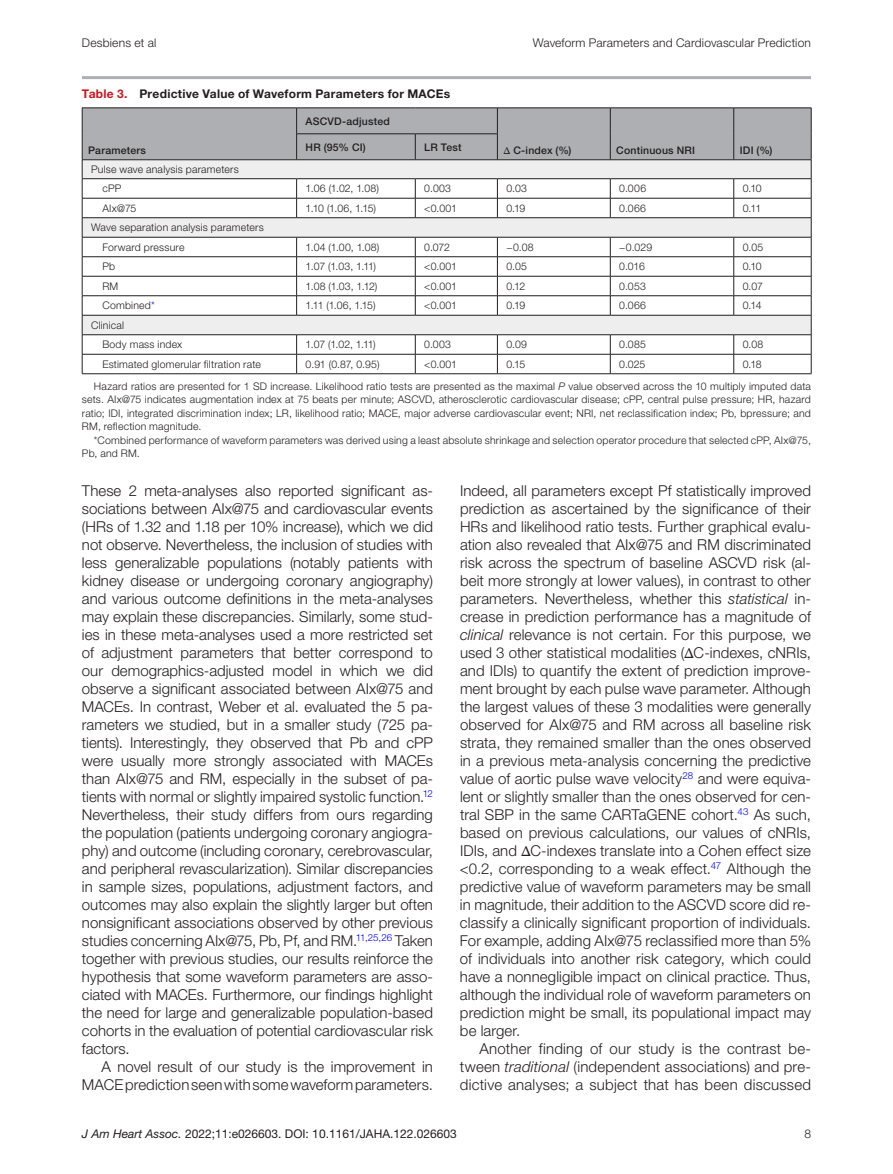
<style>
.page{position:relative;width:893px;height:1174px;background:#fff}
.page>*{position:absolute;margin:0;border:0;box-sizing:border-box;transform-origin:0 0}
.t1{font:300 15px/18px "Helvetica Neue LT Std";letter-spacing:.005em;color:#231f20;text-align:justify}
.t2{font:300 12px "Helvetica Neue LT Std";letter-spacing:.015em;color:#231f20}
.t3{font:12px "Helvetica Neue LT Std";color:#231f20}
.t4{font:700 12px "Helvetica Neue LT Std";letter-spacing:.02em;color:#231f20}
.t5{font:300 10.5px/19.5px "Helvetica Neue LT Std";letter-spacing:.02em;color:#231f20}
.t6{font:500 10.5px "Helvetica Neue LT Std";letter-spacing:.02em;color:#231f20}
.s1{color:#cd151d}
.s2{font-family:"STIX Two Text";font-weight:400}
.s3{color:#00f}
.s4{font-style:italic}
</style>
<div class="page">
<hr style="left:82px;top:76px;width:729px;height:3px;background:#aeafb3">
<hr style="left:82px;top:373px;width:215px;height:1px;background:#231f20">
<hr style="left:297px;top:373px;width:118px;height:1px;background:#231f20">
<hr style="left:415px;top:373px;width:82px;height:1px;background:#231f20">
<hr style="left:497px;top:373px;width:113px;height:1px;background:#231f20">
<hr style="left:610px;top:373px;width:124px;height:1px;background:#231f20">
<hr style="left:734px;top:373px;width:77px;height:1px;background:#231f20">
<svg style="left:82px;top:108px;width:730px;height:265px"></svg>
<hr style="left:610px;top:159px;width:124px;height:1px;background:#231f20">
<p class="t2" style="left:82px;top:35px;width:76px">Desbiens et al</p>
<p class="t2" style="left:533px;top:35px;width:280px">Waveform Parameters and Cardiovascular Prediction</p>
<p class="t4" style="left:82px;top:86px;width:370px"><span class="s1">Table 3.</span> Predictive Value of Waveform Parameters for MACEs</p>
<p class="t6" style="left:88px;top:144px;width:59px">Parameters</p>
<p class="t5" style="left:102px;top:159px;width:138px;text-indent:-11px">Pulse wave analysis parameters cPP</p>
<p class="t6" style="left:306px;top:115px;width:86px">ASCVD-adjusted</p>
<p class="t6" style="left:306px;top:140px;width:62px">HR (95% CI)</p>
<p class="t6" style="left:503px;top:144px;width:70px"><span class="s2">Δ</span> C-index (%)</p>
<p class="t6" style="left:616px;top:144px;width:80px">Continuous NRI</p>
<p class="t6" style="left:740px;top:144px;width:34px">IDI (%)</p>
<p class="t6" style="left:424px;top:140px;width:39px">LR Test</p>
<p class="t5" style="left:306px;top:178px;width:75px">1.06 (1.02, 1.08)</p>
<p class="t5" style="left:424px;top:178px;width:28px">0.003</p>
<p class="t5" style="left:506px;top:178px;width:22px">0.03</p>
<p class="t5" style="left:619px;top:178px;width:28px">0.006</p>
<p class="t5" style="left:743px;top:178px;width:21px">0.10</p>
<p class="t5" style="left:102px;top:198px;width:36px">AIx@75</p>
<p class="t5" style="left:306px;top:198px;width:72px">1.10 (1.06, 1.15)</p>
<p class="t5" style="left:424px;top:198px;width:34px">&lt;0.001</p>
<p class="t5" style="left:506px;top:198px;width:20px">0.19</p>
<p class="t5" style="left:619px;top:198px;width:28px">0.066</p>
<p class="t5" style="left:743px;top:198px;width:20px">0.11</p>
<p class="t5" style="left:102px;top:217px;width:163px;text-indent:-11px">Wave separation analysis parameters<br>Forward pressure</p>
<p class="t5" style="left:306px;top:237px;width:75px">1.04 (1.00, 1.08)</p>
<p class="t5" style="left:424px;top:237px;width:27px">0.072</p>
<p class="t5" style="left:506px;top:237px;width:29px">−0.08</p>
<p class="t5" style="left:619px;top:237px;width:35px">−0.029</p>
<p class="t5" style="left:743px;top:237px;width:22px">0.05</p>
<p class="t5" style="left:102px;top:256px;width:14px">Pb</p>
<p class="t5" style="left:306px;top:256px;width:72px">1.07 (1.03, 1.11)</p>
<p class="t5" style="left:424px;top:256px;width:34px">&lt;0.001</p>
<p class="t5" style="left:506px;top:256px;width:22px">0.05</p>
<p class="t5" style="left:619px;top:256px;width:27px">0.016</p>
<p class="t5" style="left:743px;top:256px;width:21px">0.10</p>
<p class="t5" style="left:102px;top:276px;width:17px">RM</p>
<p class="t5" style="left:306px;top:276px;width:73px">1.08 (1.03, 1.12)</p>
<p class="t5" style="left:424px;top:276px;width:34px">&lt;0.001</p>
<p class="t5" style="left:506px;top:276px;width:20px">0.12</p>
<p class="t5" style="left:619px;top:276px;width:28px">0.053</p>
<p class="t5" style="left:743px;top:276px;width:22px">0.07</p>
<p class="t5" style="left:102px;top:295px;width:54px">Combined<span class="s3">*</span></p>
<p class="t5" style="left:306px;top:295px;width:71px">1.11 (1.06, 1.15)</p>
<p class="t5" style="left:424px;top:295px;width:34px">&lt;0.001</p>
<p class="t5" style="left:506px;top:295px;width:20px">0.19</p>
<p class="t5" style="left:619px;top:295px;width:28px">0.066</p>
<p class="t5" style="left:743px;top:295px;width:20px">0.14</p>
<p class="t5" style="left:102px;top:315px;width:81px;text-indent:-11px">Clinical<br>Body mass index</p>
<p class="t5" style="left:306px;top:334px;width:72px">1.07 (1.02, 1.11)</p>
<p class="t5" style="left:424px;top:334px;width:28px">0.003</p>
<p class="t5" style="left:506px;top:334px;width:22px">0.09</p>
<p class="t5" style="left:619px;top:334px;width:28px">0.085</p>
<p class="t5" style="left:743px;top:334px;width:22px">0.08</p>
<p class="t5" style="left:102px;top:354px;width:160px">Estimated glomerular filtration rate</p>
<p class="t5" style="left:306px;top:354px;width:75px">0.91 (0.87, 0.95)</p>
<p class="t5" style="left:424px;top:354px;width:34px">&lt;0.001</p>
<p class="t5" style="left:506px;top:354px;width:20px">0.15</p>
<p class="t5" style="left:619px;top:354px;width:28px">0.025</p>
<p class="t5" style="left:94px;top:353px;width:719px;line-height:21.9px;text-indent:649px">0.18<br>Hazard ratios are presented for 1 SD increase. Likelihood ratio tests are presented as the maximal <span class="s4">P</span> value observed across the 10 multiply imputed data</p>
<p class="t5" style="left:82px;top:392px;width:730px;line-height:13.5px;text-align:justify">sets. AIx@75 indicates augmentation index at 75 beats per minute; ASCVD, atherosclerotic cardiovascular disease; cPP, central pulse pressure; HR, hazard ratio; IDI, integrated discrimination index; LR, likelihood ratio; MACE, major adverse cardiovascular event; NRI, net reclassification index; Pb, bpressure; and RM, reflection magnitude.</p>
<p class="t5" style="left:82px;top:433px;width:731px;line-height:13.5px;text-indent:12px">*Combined performance of waveform parameters was derived using a least absolute shrinkage and selection operator procedure that selected cPP, AIx@75,<br>Pb, and RM.</p>
<p class="t1" style="left:82px;top:481px;width:353px">These 2 meta-analyses also reported significant as&shy;sociations between AIx@75 and cardiovascular events (HRs of 1.32 and 1.18 per 10% increase), which we did not observe. Nevertheless, the inclusion of studies with less generalizable populations (notably patients with kidney disease or undergoing coronary angiography) and various outcome definitions in the meta-analyses may explain these discrepancies. Similarly, some stud&shy;ies in these meta-analyses used a more restricted set of adjustment parameters that better correspond to our demographics-adjusted model in which we did observe a significant associated between AIx@75 and MACEs. In contrast, Weber et al. evaluated the 5 pa&shy;rameters we studied, but in a smaller study (725 pa&shy;tients). Interestingly, they observed that Pb and cPP were usually more strongly associated with MACEs than AIx@75 and RM, especially in the subset of pa&shy;tients with normal or slightly impaired systolic function.<sup>12<br></sup>Nevertheless, their study differs from ours regarding the population (patients undergoing coronary angiogra&shy;phy) and outcome (including coronary, cerebrovascular, and peripheral revascularization). Similar discrepancies in sample sizes, populations, adjustment factors, and outcomes may also explain the slightly larger but often nonsignificant associations observed by other previous studies concerning AIx@75, Pb, Pf, and RM.<sup>11,25,26</sup> Taken together with previous studies, our results reinforce the hypothesis that some waveform parameters are asso&shy;ciated with MACEs. Furthermore, our findings highlight the need for large and generalizable population-based cohorts in the evaluation of potential cardiovascular risk factors.</p>
<p class="t1" style="left:82px;top:1057px;width:352px;text-align:right">A novel result of our study is the improvement in<br>MACE prediction seen with some waveform parameters.</p>
<p class="t1" style="left:460px;top:481px;width:353px">Indeed, all parameters except Pf statistically improved prediction as ascertained by the significance of their HRs and likelihood ratio tests. Further graphical evalu&shy;ation also revealed that AIx@75 and RM discriminated risk across the spectrum of baseline ASCVD risk (al&shy;beit more strongly at lower values), in contrast to other parameters. Nevertheless, whether this <span class="s4">statistical</span> in&shy;crease in prediction performance has a magnitude of <span class="s4">clinical</span> relevance is not certain. For this purpose, we used 3 other statistical modalities (<span class="s2">Δ</span>C-indexes, cNRIs, and IDIs) to quantify the extent of prediction improve&shy;ment brought by each pulse wave parameter. Although the largest values of these 3 modalities were generally observed for AIx@75 and RM across all baseline risk strata, they remained smaller than the ones observed in a previous meta-analysis concerning the predictive value of aortic pulse wave velocity<sup>28</sup> and were equiva&shy;lent or slightly smaller than the ones observed for cen&shy;tral SBP in the same CARTaGENE cohort.<sup>43</sup> As such, based on previous calculations, our values of cNRIs, IDIs, and <span class="s2">Δ</span>C-indexes translate into a Cohen effect size &lt;0.2, corresponding to a weak effect.<sup>47</sup> Although the predictive value of waveform parameters may be small in magnitude, their addition to the ASCVD score did re&shy;classify a clinically significant proportion of individuals.<br>For example, adding AIx@75 reclassified more than 5% of individuals into another risk category, which could have a nonnegligible impact on clinical practice. Thus, although the individual role of waveform parameters on prediction might be small, its populational impact may be larger.</p>
<p class="t1" style="left:460px;top:1039px;width:352px;text-indent:20px">Another finding of our study is the contrast be&shy;tween <span class="s4">traditional</span> (independent associations) and pre&shy;dictive analyses; a subject that has been discussed</p>
<p class="t3" style="left:82px;top:1126px;width:376px"><span class="s4">J Am Heart Assoc.</span> 2022;11:e026603. DOI: 10.1161/JAHA.122.026603</p>
<p class="t2" style="left:804px;top:1126px;width:8px">8</p>
</div>
